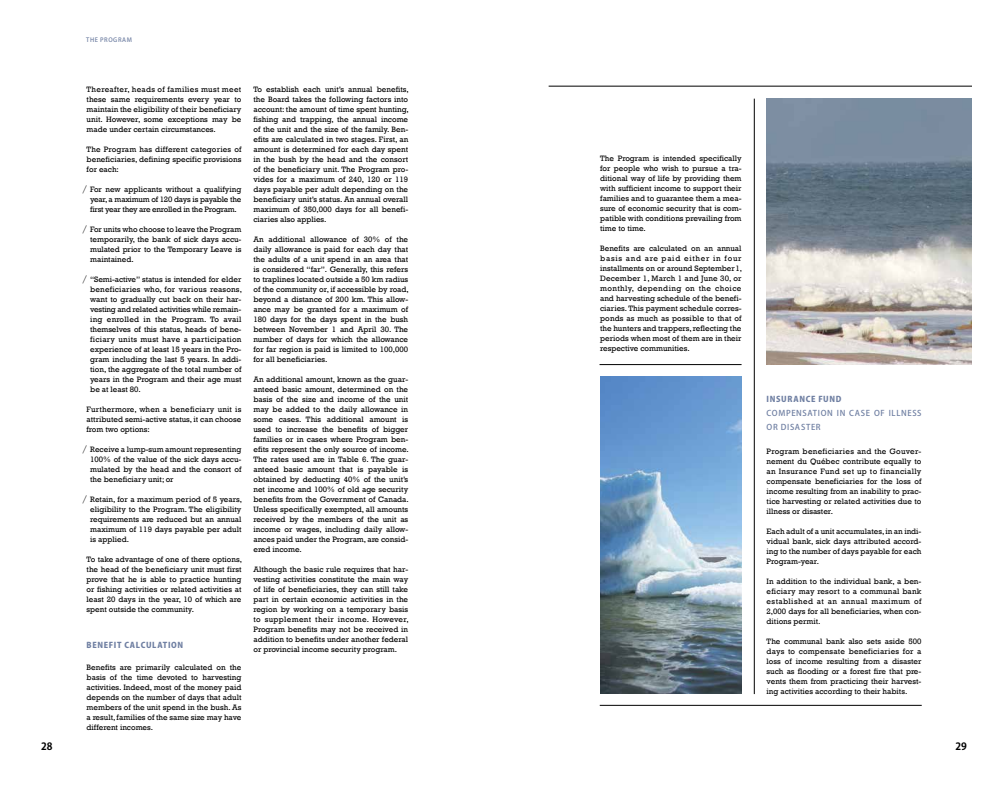
<style>
.page{position:relative;width:1008px;height:792px;background:#fff}
.page>*{position:absolute;margin:0;border:0;box-sizing:border-box;transform-origin:0 0}
.t1{font:200 10px "Koz Go Pr 6 N";color:#000}
.t2{font:700 10px "Koz Go Pr 6 N";color:#000}
.t3{font:8px/10px "Rockwell";color:#000;text-align:justify}
.t4{font:500 8px/14px "Koz Go Pr 6 N";letter-spacing:.08em;color:#6f7fa2}
.t5{font:800 8px "Koz Go Pr 6 N";letter-spacing:.085em;color:#6f7fa2}
.t6{font:500 6px "Koz Go Pr 6 N";letter-spacing:.095em;color:#6f7fa2}
</style>
<div class="page">
<hr style="left:600px;top:364px;width:142px;height:1px;background:#000">
<hr style="left:754px;top:99px;width:1px;height:595px;background:#000">
<img style="left:600px;top:377px;width:142px;height:317px">
<img style="left:767px;top:99px;width:205px;height:265px">
<hr style="left:549px;top:86px;width:423px;height:1px;background:#000">
<hr style="left:600px;top:705px;width:322px;height:1px;background:#000">
<p class="t6" style="left:86px;top:36px;width:47px">THE PROGRAM</p>
<p class="t3" style="left:87px;top:84px;width:156px">Thereafter, heads of families must meet these same requirements every year to maintain the eligibility of their beneficiary unit. However, some exceptions may be made under certain circumstances.</p>
<p class="t3" style="left:87px;top:144px;width:156px">The Program has different categories of beneficiaries, defining specific provisions for each:</p>
<p class="t3" style="left:90px;top:184px;width:153px">For new applicants without a qualifying year, a maximum of 120 days is payable the first year they are enrolled in the Program.</p>
<p class="t3" style="left:90px;top:224px;width:153px">For units who choose to leave the Program temporarily, the bank of sick days accu&shy;mulated prior to the Temporary Leave is maintained.</p>
<p class="t3" style="left:90px;top:274px;width:153px">“Semi-active” status is intended for elder beneficiaries who, for various reasons, want to gradually cut back on their har&shy;vesting and related activities while remain&shy;ing enrolled in the Program. To avail themselves of this status, heads of bene&shy;ficiary units must have a participation experience of at least 15 years in the Pro&shy;gram including the last 5 years. In addi&shy;tion, the aggregate of the total number of years in the Program and their age must be at least 80.</p>
<p class="t3" style="left:87px;top:404px;width:156px">Furthermore, when a beneficiary unit is attributed semi-active status, it can choose from two options:</p>
<p class="t3" style="left:90px;top:444px;width:153px">Receive a lump-sum amount representing 100% of the value of the sick days accu&shy;mulated by the head and the consort of the beneficiary unit; or</p>
<p class="t3" style="left:90px;top:494px;width:153px">Retain, for a maximum period of 5 years, eligibility to the Program. The eligibility requirements are reduced but an annual maximum of 119 days payable per adult is applied.</p>
<p class="t3" style="left:87px;top:554px;width:157px">To take advantage of one of there options, the head of the beneficiary unit must first prove that he is able to practice hunting or fishing activities or related activities at least 20 days in the year, 10 of which are spent outside the community.</p>
<p class="t5" style="left:87px;top:641px;width:98px">BENEFIT CALCULATION</p>
<p class="t3" style="left:87px;top:662px;width:156px">Benefits are primarily calculated on the basis of the time devoted to harvesting activities. Indeed, most of the money paid depends on the number of days that adult members of the unit spend in the bush. As a result, families of the same size may have different incomes.</p>
<p class="t1" style="left:83px;top:183px;width:5px">/</p>
<p class="t1" style="left:83px;top:223px;width:5px">/</p>
<p class="t1" style="left:83px;top:273px;width:5px">/</p>
<p class="t1" style="left:83px;top:443px;width:5px">/</p>
<p class="t1" style="left:83px;top:493px;width:5px">/</p>
<p class="t3" style="left:253px;top:84px;width:157px">To establish each unit’s annual benefits, the Board takes the following factors into account: the amount of time spent hunting, fishing and trapping, the annual income of the unit and the size of the family. Ben&shy;efits are calculated in two stages. First, an amount is determined for each day spent in the bush by the head and the consort of the beneficiary unit. The Program pro&shy;vides for a maximum of 240, 120 or 119 days payable per adult depending on the beneficiary unit’s status. An annual overall maximum of 350,000 days for all benefi&shy;ciaries also applies.</p>
<p class="t3" style="left:253px;top:234px;width:157px">An additional allowance of 30% of the daily allowance is paid for each day that the adults of a unit spend in an area that is considered “far”. Generally, this refers to traplines located outside a 50 km radius of the community or, if accessible by road, beyond a distance of 200 km. This allow&shy;ance may be granted for a maximum of 180 days for the days spent in the bush between November 1 and April 30. The number of days for which the allowance for far region is paid is limited to 100,000 for all beneficiaries.</p>
<p class="t3" style="left:253px;top:374px;width:157px">An additional amount, known as the guar&shy;anteed basic amount, determined on the basis of the size and income of the unit may be added to the daily allowance in some cases. This additional amount is used to increase the benefits of bigger families or in cases where Program ben&shy;efits represent the only source of income.<br>The rates used are in Table 6. The guar&shy;anteed basic amount that is payable is obtained by deducting 40% of the unit’s net income and 100% of old age security benefits from the Government of Canada.<br>Unless specifically exempted, all amounts received by the members of the unit as income or wages, including daily allow&shy;ances paid under the Program, are consid&shy;ered income.</p>
<p class="t3" style="left:253px;top:564px;width:157px">Although the basic rule requires that har&shy;vesting activities constitute the main way of life of beneficiaries, they can still take part in certain economic activities in the region by working on a temporary basis to supplement their income. However, Program benefits may not be received in addition to benefits under another federal or provincial income security program.</p>
<p class="t3" style="left:600px;top:153px;width:143px">The Program is intended specifically for people who wish to pursue a tra&shy;ditional way of life by providing them with sufficient income to support their families and to guarantee them a mea&shy;sure of economic security that is com&shy;patible with conditions prevailing from time to time.</p>
<p class="t3" style="left:600px;top:243px;width:144px">Benefits are calculated on an annual basis and are paid either in four installments on or around September1, December 1, March 1 and June 30, or monthly, depending on the choice and harvesting schedule of the benefi&shy;ciaries. This payment schedule corres&shy;ponds as much as possible to that of the hunters and trappers, reflecting the periods when most of them are in their respective communities.</p>
<p class="t5" style="left:767px;top:395px;width:76px">INSURANCE FUND</p>
<p class="t4" style="left:767px;top:406px;width:156px">COMPENSATION IN CASE OF ILLNESS<br>OR DISASTER</p>
<p class="t3" style="left:767px;top:447px;width:156px">Program beneficiaries and the Gouver&shy;nement du Québec contribute equally to an Insurance Fund set up to financially compensate beneficiaries for the loss of income resulting from an inability to prac&shy;tice harvesting or related activities due to illness or disaster.</p>
<p class="t3" style="left:767px;top:527px;width:156px">Each adult of a unit accumulates, in an indi&shy;vidual bank, sick days attributed accord&shy;ing to the number of days payable for each Program-year.</p>
<p class="t3" style="left:767px;top:577px;width:156px">In addition to the individual bank, a ben&shy;eficiary may resort to a communal bank established at an annual maximum of 2,000 days for all beneficiaries, when con&shy;ditions permit.</p>
<p class="t3" style="left:767px;top:637px;width:156px">The communal bank also sets aside 500 days to compensate beneficiaries for a loss of income resulting from a disaster such as flooding or a forest fire that pre&shy;vents them from practicing their harvest&shy;ing activities according to their habits.</p>
<p class="t2" style="left:41px;top:740px;width:13px">28</p>
<p class="t2" style="left:955px;top:740px;width:13px">29</p>
</div>
